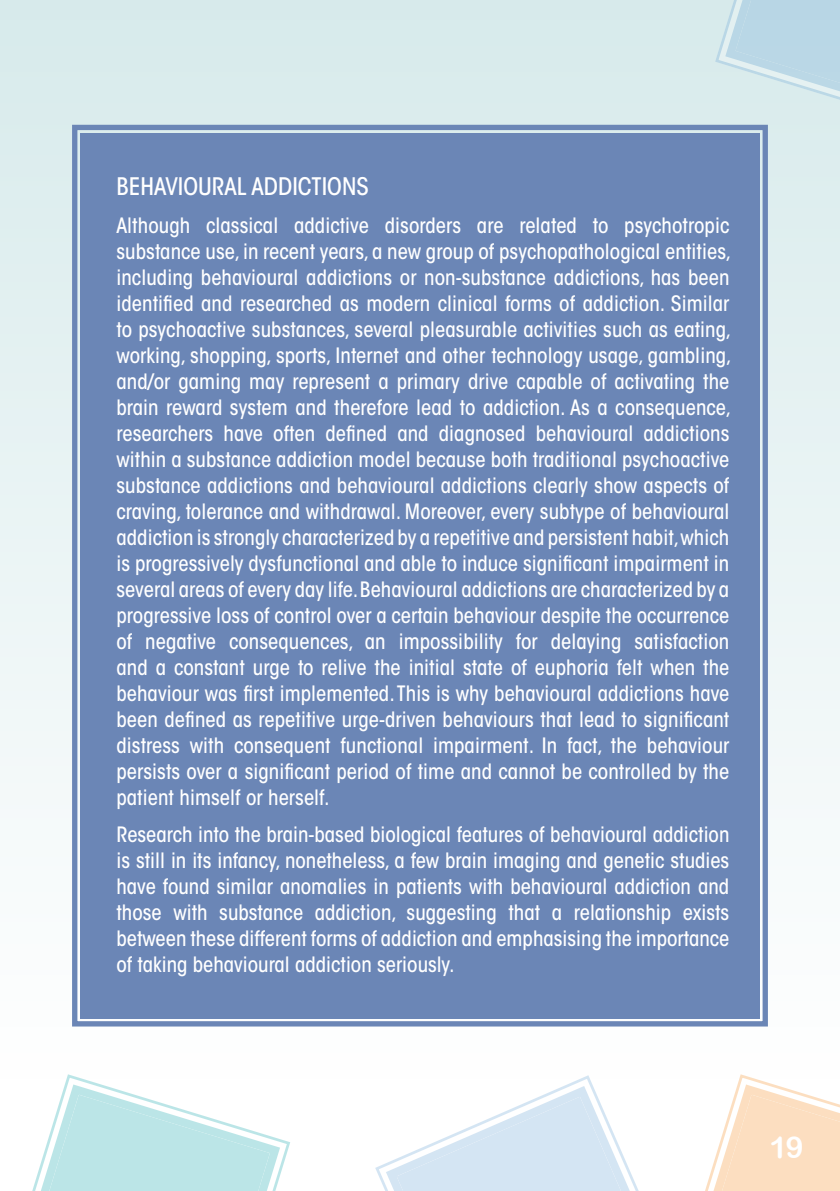
<style>
.page{position:relative;width:840px;height:1191px;background:#fff}
.page>*{position:absolute;margin:0;border:0;box-sizing:border-box;transform-origin:0 0}
.t1{font:30px "Arial Rounded MT Bold";color:#fff}
.t2{font:500 condensed 24px "ITC Avant Garde Std";color:#fff}
.t3{font:500 condensed 21px/26px "ITC Avant Garde Std";color:#fff;text-align:justify}
</style>
<div class="page">
<svg style="left:375px;top:1083px;width:464px;height:108px"></svg>
<svg style="left:32px;top:1083px;width:258px;height:108px"></svg>
<div style="left:0;top:0;width:839px;height:1083px;background:linear-gradient(to bottom,#d7eaeb,#fefefe)"></div>
<div style="left:69px;top:122px;width:701px;height:907px;background:#6b86b6"></div>
<div style="left:83px;top:135px;width:673px;height:880px;border:5px solid #6b86b6"></div>
<svg style="left:704px;top:0;width:135px;height:140px;background:#c7dee7"></svg>
<p class="t2" style="left:116px;top:172px;width:254px">BEHAVIOURAL ADDICTIONS</p>
<p class="t3" style="left:116px;top:212px;width:616px">Although classical addictive disorders are related to psychotropic substance use, in recent years, a new group of psychopathological entities, including behavioural addictions or non-substance addictions, has been identified and researched as modern clinical forms of addiction. Similar to psychoactive substances, several pleasurable activities such as eating, working, shopping, sports, Internet and other technology usage, gambling, and/or gaming may represent a primary drive capable of activating the brain reward system and therefore lead to addiction. As a consequence, researchers have often defined and diagnosed behavioural addictions within a substance addiction model because both traditional psychoactive substance addictions and behavioural addictions clearly show aspects of craving, tolerance and withdrawal. Moreover, every subtype of behavioural addiction is strongly characterized by a repetitive and persistent habit,which is progressively dysfunctional and able to induce significant impairment in several areas of every day life. Behavioural addictions are characterized by a progressive loss of control over a certain behaviour despite the occurrence of negative consequences, an impossibility for delaying satisfaction and a constant urge to relive the initial state of euphoria felt when the behaviour was first implemented. This is why behavioural addictions have been defined as repetitive urge-driven behaviours that lead to significant distress with consequent functional impairment. In fact, the behaviour persists over a significant period of time and cannot be controlled by the patient himself or herself.</p>
<p class="t3" style="left:116px;top:821px;width:614px">Research into the brain-based biological features of behavioural addiction is still in its infancy, nonetheless, a few brain imaging and genetic studies have found similar anomalies in patients with behavioural addiction and those with substance addiction, suggesting that a relationship exists between these different forms of addiction and emphasising the importance of taking behavioural addiction seriously.</p>
<h1 class="t1" style="left:769px;top:1129px;width:36px">19</h1>
</div>
